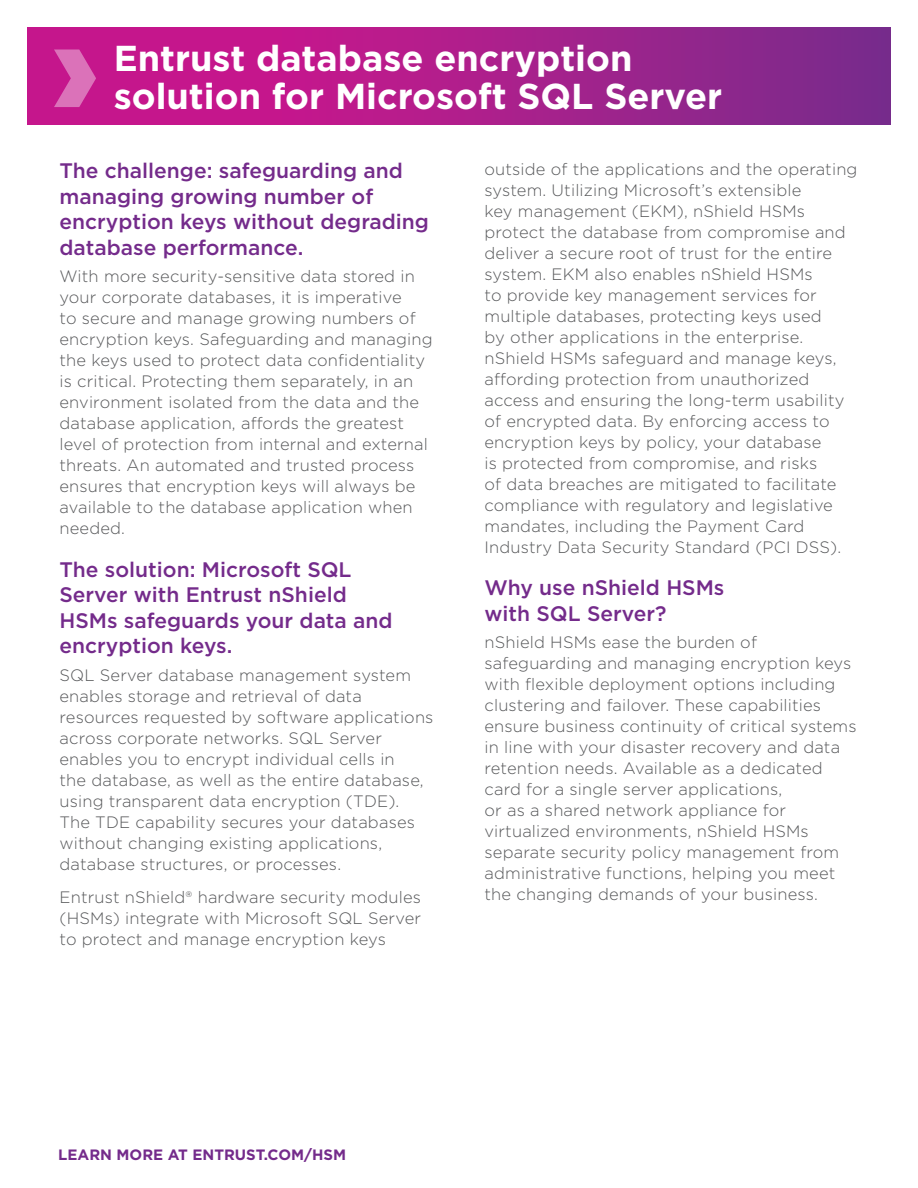
<style>
.page{position:relative;width:918px;height:1188px;background:#fff}
.page>*{position:absolute;margin:0;border:0;box-sizing:border-box;transform-origin:0 0}
._1_Back_Page_Title{font:700 36px/37.5px "Gotham";color:#fff}
._3_Header{font:500 21px/25.5px "Gotham";color:#742b8b}
._4_Body_Text{font:300 16.5px/21px "Gotham";letter-spacing:.01em;color:#57585a}
.t1{font:700 15px "Gotham";color:#742b8b}
</style>
<div class="page">
<svg style="left:27px;top:27px;width:864px;height:98px;background:#a91e8b"></svg>
<svg style="left:54px;top:50px;width:42px;height:57px;background:#d24da7"></svg>
<p class="_1_Back_Page_Title" style="left:114px;top:40px;width:610px">Entrust database encryption solution for Microsoft SQL Server</p>
<p class="_3_Header" style="left:60px;top:158px;width:371px">The challenge: safeguarding and managing growing number of encryption keys without degrading database performance.</p>
<p class="_4_Body_Text" style="left:60px;top:265px;width:375px">With more security-sensitive data stored in your corporate databases, it is imperative<br>to secure and manage growing numbers of encryption keys. Safeguarding and managing the keys used to protect data confidentiality is critical. Protecting them separately, in an environment isolated from the data and the database application, affords the greatest level of protection from internal and external threats. An automated and trusted process ensures that encryption keys will always be available to the database application when needed.</p>
<p class="_3_Header" style="left:60px;top:556px;width:335px">The solution: Microsoft SQL<br>Server with Entrust nShield<br>HSMs safeguards your data and encryption keys.</p>
<p class="_4_Body_Text" style="left:60px;top:664px;width:375px">SQL Server database management system enables storage and retrieval of data resources requested by software applications across corporate networks. SQL Server enables you to encrypt individual cells in<br>the database, as well as the entire database, using transparent data encryption (TDE).<br>The TDE capability secures your databases without changing existing applications, database structures, or processes.</p>
<p class="_4_Body_Text" style="left:60px;top:887px;width:363px;text-align:justify">Entrust nShield® hardware security modules (HSMs) integrate with Microsoft SQL Server to protect and manage encryption keys</p>
<p class="_4_Body_Text" style="left:485px;top:158px;width:375px">outside of the applications and the operating system. Utilizing Microsoft’s extensible<br>key management (EKM), nShield HSMs protect the database from compromise and deliver a secure root of trust for the entire system. EKM also enables nShield HSMs<br>to provide key management services for multiple databases, protecting keys used<br>by other applications in the enterprise. nShield HSMs safeguard and manage keys, affording protection from unauthorized access and ensuring the long-term usability of encrypted data. By enforcing access to encryption keys by policy, your database<br>is protected from compromise, and risks<br>of data breaches are mitigated to facilitate compliance with regulatory and legislative mandates, including the Payment Card Industry Data Security Standard (PCI DSS).</p>
<p class="_3_Header" style="left:485px;top:575px;width:241px">Why use nShield HSMs with SQL Server?</p>
<p class="_4_Body_Text" style="left:485px;top:631px;width:374px">nShield HSMs ease the burden of safeguarding and managing encryption keys with flexible deployment options including clustering and failover. These capabilities ensure business continuity of critical systems in line with your disaster recovery and data retention needs. Available as a dedicated card for a single server applications,<br>or as a shared network appliance for virtualized environments, nShield HSMs separate security policy management from administrative functions, helping you meet the changing demands of your business.</p>
<p class="t1" style="left:58px;top:1144px;width:289px">LEARN MORE AT ENTRUST.COM/HSM</p>
</div>
